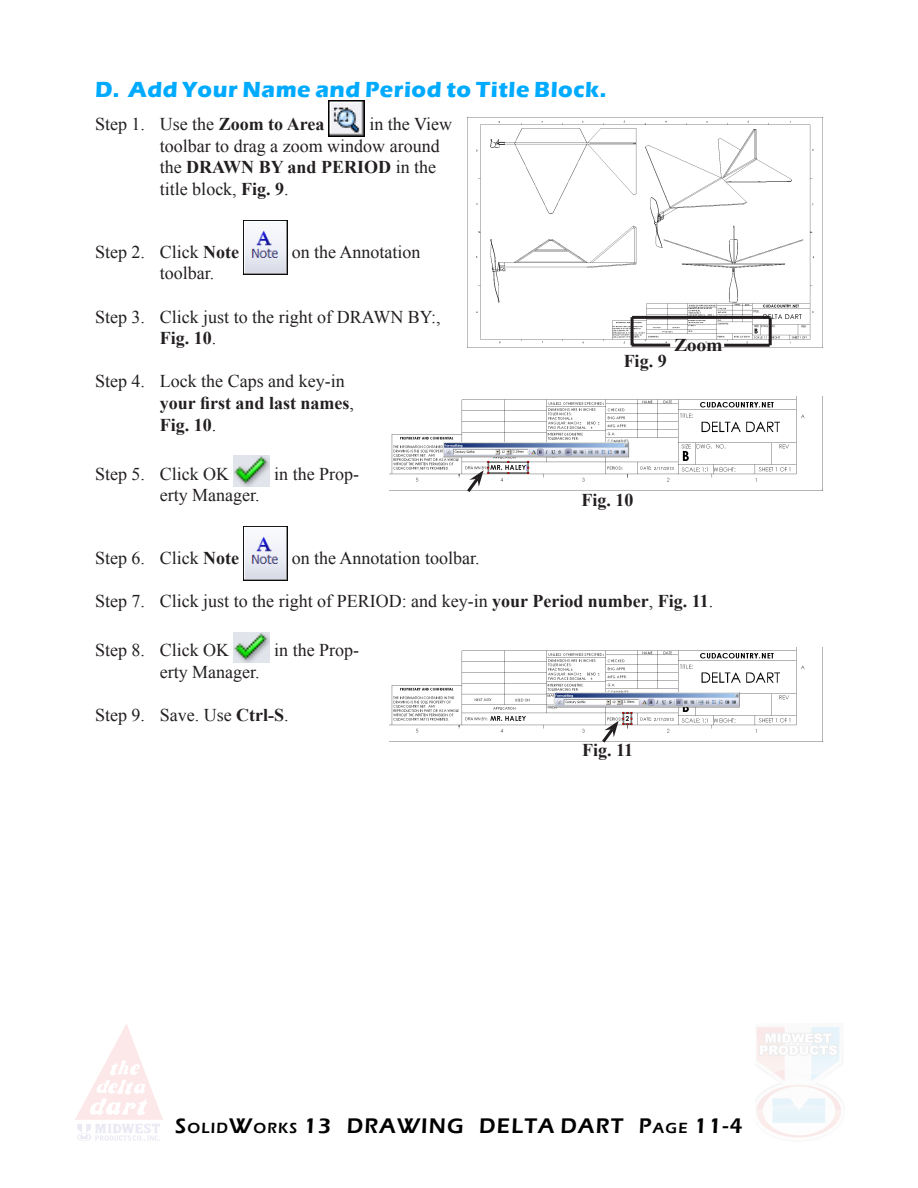
<style>
.page{position:relative;width:918px;height:1188px;background:#fff}
.page>*{position:absolute;margin:0;border:0;box-sizing:border-box;transform-origin:0 0}
.Subhead_1{font:700 22.5px "Eras ITC";letter-spacing:.025em;color:#00abff}
.t1{font:600 21.75px "Eras ITC";letter-spacing:.055em;color:#000}
.Body_text{font:18px/21.6px "Times New Roman";color:#231f20}
.Fig_No{font:700 18px "Times New Roman";color:#231f20}
.Zoom{font:700 18px "Times New Roman";color:#231f20;scale:1.1 1}
.s1{font-weight:700}
.s2{font-size:15.15px}
</style>
<div class="page">
<img style="left:755px;top:1027px;width:88px;height:111px">
<svg style="left:75px;top:1024px;width:88px;height:117px"></svg>
<img style="left:329px;top:100px;width:36px;height:36px">
<img style="left:244px;top:220px;width:43px;height:54px">
<img style="left:234px;top:456px;width:36px;height:30px">
<img style="left:244px;top:527px;width:43px;height:54px">
<img style="left:234px;top:632px;width:36px;height:31px">
<img style="left:467px;top:118px;width:356px;height:230px">
<hr style="left:631px;top:317px;width:3px;height:28px;background:#231f20">
<hr style="left:632px;top:316px;width:138px;height:3px;background:#231f20">
<hr style="left:769px;top:317px;width:3px;height:28px;background:#231f20">
<hr style="left:724px;top:344px;width:46px;height:3px;background:#231f20">
<hr style="left:632px;top:344px;width:38px;height:3px;background:#231f20">
<img style="left:389px;top:397px;width:434px;height:94px">
<svg style="left:464px;top:470px;width:20px;height:22px"></svg>
<img style="left:389px;top:647px;width:434px;height:94px">
<svg style="left:599px;top:721px;width:20px;height:22px"></svg>
<p class="Subhead_1" style="left:95px;top:76px;width:513px">D. Add Your Name and Period to Title Block.</p>
<p class="Body_text" style="left:95px;top:113px;width:231px">Step 1. Use the <span class="s1">Zoom to Area</span></p>
<p class="Body_text" style="left:160px;top:113px;width:294px;text-indent:210px">in the View toolbar to drag a zoom window around the <span class="s1">DRAWN BY and PERIOD</span> in the title block, <span class="s1">Fig. 9</span>.</p>
<p class="Body_text" style="left:95px;top:241px;width:146px">Step 2. Click <span class="s1">Note</span></p>
<p class="Body_text" style="left:292px;top:241px;width:130px">on the Annotation</p>
<p class="Body_text" style="left:160px;top:262px;width:56px">toolbar.</p>
<p class="Body_text" style="left:160px;top:305px;width:282px;text-indent:-65px">Step 3. Click just to the right of DRAWN BY:,<br><span class="s1">Fig. 10</span>.</p>
<p class="Body_text" style="left:160px;top:370px;width:196px;text-indent:-65px">Step 4. Lock the Caps and key-in <span class="s1">your first and last names</span>,<br><span class="s1">Fig. 10</span>.</p>
<p class="Body_text" style="left:95px;top:463px;width:136px">Step 5. Click OK</p>
<p class="Body_text" style="left:274px;top:463px;width:86px">in the Prop-</p>
<p class="Body_text" style="left:160px;top:484px;width:101px">erty Manager.</p>
<p class="Fig_No" style="left:624px;top:349px;width:45px">Fig. 9</p>
<p class="Zoom" style="left:674px;top:333px;width:46px">Zoom</p>
<p class="Fig_No" style="left:582px;top:487px;width:54px">Fig. 10</p>
<p class="Body_text" style="left:95px;top:547px;width:146px">Step 6. Click <span class="s1">Note</span></p>
<p class="Body_text" style="left:292px;top:547px;width:189px">on the Annotation toolbar.</p>
<p class="Body_text" style="left:95px;top:590px;width:620px">Step 7. Click just to the right of PERIOD: and key-in <span class="s1">your Period number</span>, <span class="s1">Fig. 11</span>.</p>
<p class="Body_text" style="left:95px;top:639px;width:136px">Step 8. Click OK</p>
<p class="Body_text" style="left:274px;top:639px;width:86px">in the Prop-</p>
<p class="Body_text" style="left:160px;top:661px;width:101px">erty Manager.</p>
<p class="Body_text" style="left:95px;top:704px;width:195px">Step 9. Save. Use <span class="s1">Ctrl-S</span>.</p>
<p class="Fig_No" style="left:582px;top:738px;width:52px">Fig. 11</p>
<p class="t1" style="left:175px;top:1114px;width:491px">S<span class="s2">OLID</span>W<span class="s2">ORKS</span> 13 DRAWING DELTA DART P<span class="s2">AGE</span></p>
<p class="t1" style="left:694px;top:1114px;width:51px">11-4</p>
</div>
